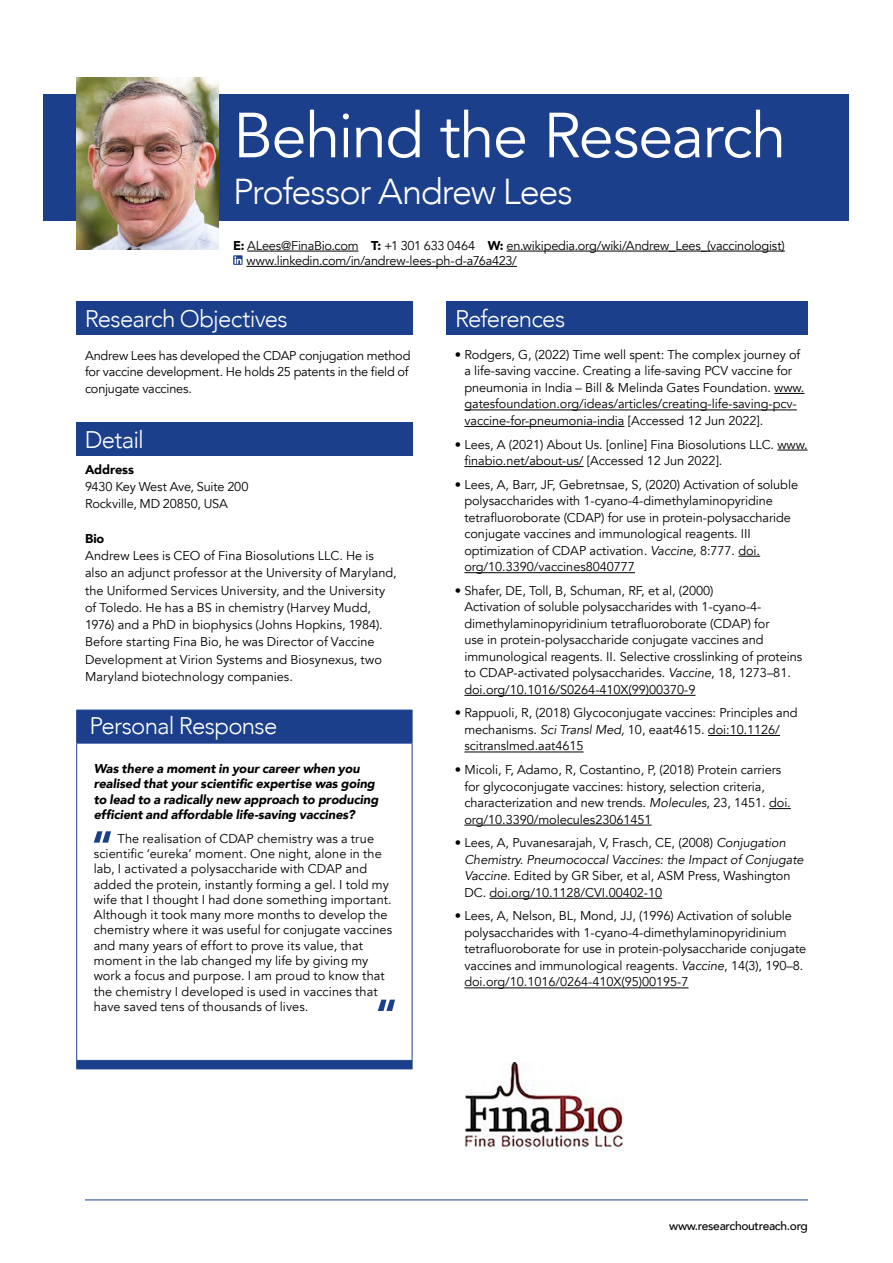
<style>
.page{position:relative;width:893px;height:1263px;background:#fff}
.page>*{position:absolute;margin:0;border:0;box-sizing:border-box;transform-origin:0 0}
.t1{font:63px "Avenir";letter-spacing:-.02em;color:#fff}
.t2{font:300 36px "Avenir";letter-spacing:-.035em;color:#fff}
.t3{font:300 24px "Avenir";letter-spacing:-.03em;color:#fff}
.t4{font:12.75px/16.5px "Avenir";letter-spacing:-.005em;color:#000}
.t5{font:italic 900 12.75px/15.3px "Avenir";letter-spacing:-.005em;color:#000}
.t6{font:900 12.75px "Avenir";letter-spacing:-.01em;color:#000}
.t7{font:500 12px "Avenir";letter-spacing:-.025em;color:#000}
.s1{font-weight:900}
.s2{font-style:italic}
</style>
<div class="page">
<hr style="left:85px;top:1199px;width:723px;height:1px;background:#1c3f8b">
<div style="left:44px;top:94px;width:805px;height:127px;background:#1c3f8b"></div>
<img style="left:76px;top:77px;width:142px;height:173px">
<hr style="left:247px;top:251px;width:111px;height:1px;background:#000">
<hr style="left:506px;top:251px;width:279px;height:1px;background:#000">
<hr style="left:246px;top:266px;width:271px;height:1px;background:#000">
<svg style="left:233px;top:255px;width:10px;height:10px"></svg>
<div style="left:76px;top:422px;width:336px;height:33px;background:#1c3f8b"></div>
<div style="left:76px;top:302px;width:336px;height:33px;background:#1c3f8b"></div>
<img style="left:464px;top:1063px;width:159px;height:88px">
<div style="left:77px;top:711px;width:335px;height:357px;background:#1c3f8b"></div>
<div style="left:77px;top:743px;width:335px;height:317px;background:#fff"></div>
<hr style="left:76px;top:710px;width:1px;height:33px;background:#1c3f8b">
<hr style="left:76px;top:710px;width:336px;height:1px;background:#1c3f8b">
<hr style="left:412px;top:710px;width:1px;height:33px;background:#1c3f8b">
<hr style="left:76px;top:743px;width:1px;height:317px;background:#1c3f8b">
<hr style="left:76px;top:743px;width:336px;height:1px;background:#1c3f8b">
<hr style="left:412px;top:743px;width:1px;height:317px;background:#1c3f8b">
<hr style="left:76px;top:1060px;width:336px;height:1px;background:#1c3f8b">
<hr style="left:76px;top:1068px;width:336px;height:1px;background:#1c3f8b">
<svg style="left:94px;top:831px;width:17px;height:12px"></svg>
<svg style="left:378px;top:1000px;width:17px;height:11px"></svg>
<div style="left:446px;top:301px;width:362px;height:33px;background:#1c3f8b"></div>
<hr style="left:774px;top:393px;width:30px;height:1px;background:#000">
<hr style="left:464px;top:410px;width:333px;height:1px;background:#000">
<hr style="left:464px;top:426px;width:160px;height:1px;background:#000">
<hr style="left:777px;top:450px;width:31px;height:1px;background:#000">
<hr style="left:464px;top:466px;width:119px;height:1px;background:#000">
<svg style="left:738px;top:556px;width:22px;height:1px"></svg>
<hr style="left:464px;top:572px;width:171px;height:1px;background:#000">
<hr style="left:464px;top:695px;width:231px;height:1px;background:#000">
<hr style="left:708px;top:735px;width:72px;height:1px;background:#000">
<hr style="left:464px;top:752px;width:120px;height:1px;background:#000">
<svg style="left:769px;top:808px;width:22px;height:1px"></svg>
<hr style="left:464px;top:825px;width:188px;height:1px;background:#000">
<hr style="left:489px;top:898px;width:173px;height:1px;background:#000">
<hr style="left:464px;top:988px;width:224px;height:1px;background:#000">
<h1 class="t1" style="left:233px;top:98px;width:555px">Behind the Research</h1>
<h2 class="t2" style="left:233px;top:170px;width:341px">Professor Andrew Lees</h2>
<p class="t4" style="left:246px;top:238px;width:540px;line-height:15.3px;text-indent:-13px"><span class="s1">E:</span> ALees@FinaBio.com <span class="s1">T:</span> +1 301 633 0464 <span class="s1">W:</span> en.wikipedia.org/wiki/Andrew_Lees_(vaccinologist) www.linkedin.com/in/andrew-lees-ph-d-a76a423/</p>
<h3 class="t3" style="left:85px;top:305px;width:204px">Research Objectives</h3>
<p class="t4" style="left:85px;top:347px;width:327px">Andrew Lees has developed the CDAP conjugation method for vaccine development. He holds 25 patents in the field of conjugate vaccines.</p>
<h3 class="t3" style="left:85px;top:426px;width:61px">Detail</h3>
<p class="t6" style="left:85px;top:458px;width:50px">Address</p>
<p class="t4" style="left:85px;top:478px;width:165px;line-height:17.2px">9430 Key West Ave, Suite 200<br>Rockville, MD 20850, USA</p>
<p class="t6" style="left:85px;top:527px;width:21px">Bio</p>
<p class="t4" style="left:85px;top:547px;width:313px;line-height:17.2px">Andrew Lees is CEO of Fina Biosolutions LLC. He is also an adjunct professor at the University of Maryland, the Uniformed Services University, and the University of Toledo. He has a BS in chemistry (Harvey Mudd, 1976) and a PhD in biophysics (Johns Hopkins, 1984).<br>Before starting Fina Bio, he was Director of Vaccine Development at Virion Systems and Biosynexus, two Maryland biotechnology companies.</p>
<h3 class="t3" style="left:89px;top:712px;width:189px">Personal Response</h3>
<p class="t5" style="left:94px;top:761px;width:286px">Was there a moment in your career when you realised that your scientific expertise was going to lead to a radically new approach to producing efficient and affordable life-saving vaccines?</p>
<p class="t4" style="left:94px;top:831px;width:300px;line-height:15.3px;text-indent:24px">The realisation of CDAP chemistry was a true scientific ‘eureka’ moment. One night, alone in the lab, I activated a polysaccharide with CDAP and added the protein, instantly forming a gel. I told my wife that I thought I had done something important.<br>Although it took many more months to develop the chemistry where it was useful for conjugate vaccines and many years of effort to prove its value, that moment in the lab changed my life by giving my work a focus and purpose. I am proud to know that the chemistry I developed is used in vaccines that have saved tens of thousands of lives.</p>
<h3 class="t3" style="left:455px;top:305px;width:112px">References</h3>
<p class="t4" style="left:464px;top:346px;width:342px;text-indent:-10px">• Rodgers, G, (2022) Time well spent: The complex journey of a life-saving vaccine. Creating a life-saving PCV vaccine for pneumonia in India – Bill &amp; Melinda Gates Foundation. www. gatesfoundation.org/ideas/articles/creating-life-saving-pcv&shy;vaccine-for-pneumonia-india [Accessed 12 Jun 2022].</p>
<p class="t4" style="left:464px;top:436px;width:345px;text-indent:-10px">• Lees, A (2021) About Us. [online] Fina Biosolutions LLC. www. finabio.net/about-us/ [Accessed 12 Jun 2022].</p>
<p class="t4" style="left:464px;top:476px;width:335px;text-indent:-10px">• Lees, A, Barr, JF, Gebretnsae, S, (2020) Activation of soluble polysaccharides with 1-cyano-4-dimethylaminopyridine tetrafluoroborate (CDAP) for use in protein-polysaccharide conjugate vaccines and immunological reagents. III optimization of CDAP activation. <span class="s2">Vaccine,</span> 8:777. doi. org/10.3390/vaccines8040777</p>
<p class="t4" style="left:464px;top:582px;width:339px;text-indent:-10px">• Shafer, DE, Toll, B, Schuman, RF, et al, (2000)<br>Activation of soluble polysaccharides with 1-cyano-4- dimethylaminopyridinium tetrafluoroborate (CDAP) for<br>use in protein-polysaccharide conjugate vaccines and immunological reagents. II. Selective crosslinking of proteins to CDAP-activated polysaccharides. <span class="s2">Vaccine</span>, 18, 1273–81. doi.org/10.1016/S0264-410X(99)00370-9</p>
<p class="t4" style="left:464px;top:705px;width:335px;text-indent:-10px">• Rappuoli, R, (2018) Glycoconjugate vaccines: Principles and mechanisms. <span class="s2">Sci Transl Med,</span> 10, eaat4615. doi:10.1126/ scitranslmed.aat4615</p>
<p class="t4" style="left:464px;top:762px;width:328px;text-indent:-10px">• Micoli, F, Adamo, R, Costantino, P, (2018) Protein carriers for glycoconjugate vaccines: history, selection criteria, characterization and new trends. <span class="s2">Molecules</span>, 23, 1451. doi. org/10.3390/molecules23061451</p>
<p class="t4" style="left:464px;top:835px;width:341px;text-indent:-10px">• Lees, A, Puvanesarajah, V, Frasch, CE, (2008) <span class="s2">Conjugation Chemistry. Pneumococcal Vaccines: the Impact of Conjugate Vaccine</span>. Edited by GR Siber, et al, ASM Press, Washington DC. doi.org/10.1128/CVI.00402-10</p>
<p class="t4" style="left:464px;top:908px;width:343px;text-indent:-10px">• Lees, A, Nelson, BL, Mond, JJ, (1996) Activation of soluble polysaccharides with 1-cyano-4-dimethylaminopyridinium tetrafluoroborate for use in protein-polysaccharide conjugate vaccines and immunological reagents. <span class="s2">Vaccine</span>, 14(3), 190–8. doi.org/10.1016/0264-410X(95)00195-7</p>
<p class="t7" style="left:669px;top:1215px;width:140px">www.researchoutreach.org</p>
</div>
